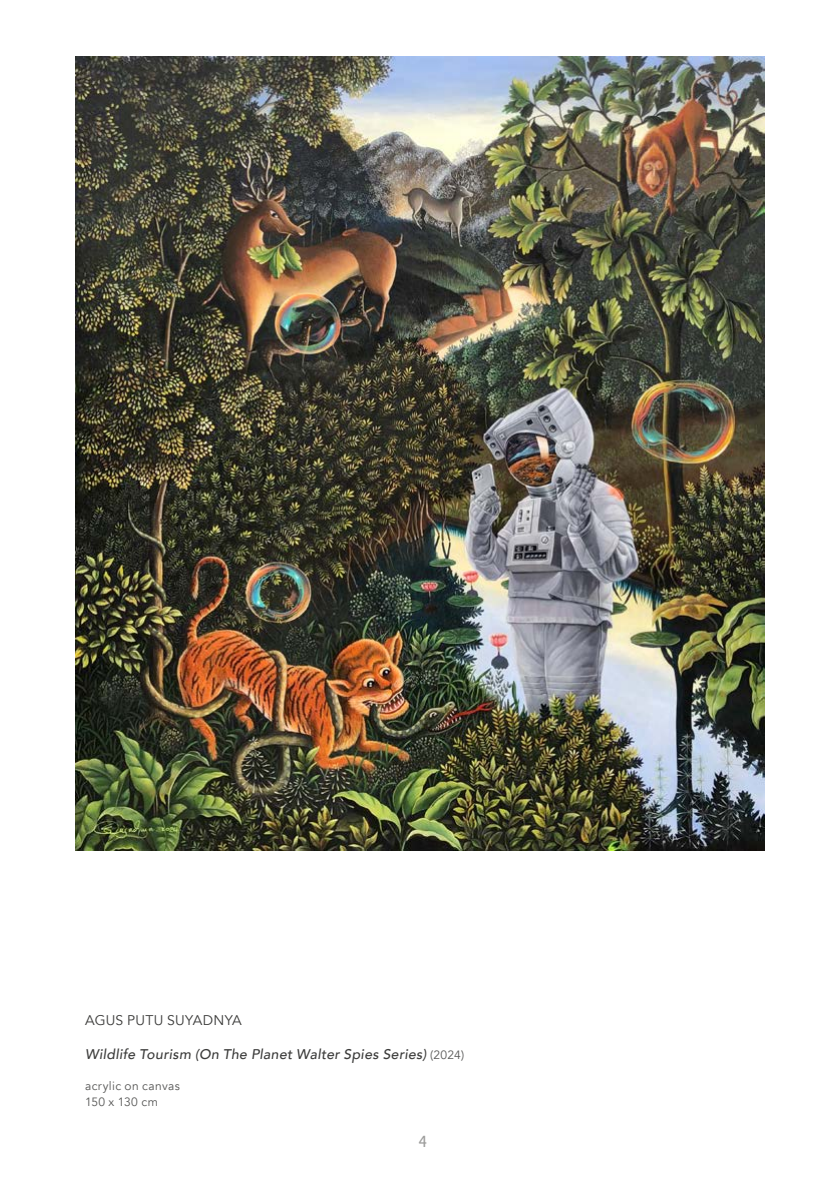
<style>
.page{position:relative;width:840px;height:1191px;background:#fff}
.page>*{position:absolute;margin:0;border:0;box-sizing:border-box;transform-origin:0 0}
.t1{font:500 16px "Lorimer No 2";color:#9d9d9c}
.t2{font:italic 500 14px "Avenir";letter-spacing:.025em;color:#3c3c3b}
.t3{font:14px "Avenir";letter-spacing:.01em;color:#3c3c3b}
.t4{font:12px/15.6px "Avenir";letter-spacing:.03em;color:#575756}
.s1{font-weight:400;font-style:normal;font-size:12px;color:#575756}
</style>
<div class="page">
<img style="left:76px;top:57px;width:688px;height:793px">
<p class="t3" style="left:85px;top:1012px;width:158px">AGUS PUTU SUYADNYA</p>
<p class="t2" style="left:85px;top:1045px;width:380px">Wildlife Tourism (On The Planet Walter Spies Series) <span class="s1">(2024)</span></p>
<p class="t4" style="left:85px;top:1078px;width:96px">acrylic on canvas<br>150 x 130 cm</p>
<p class="t1" style="left:418px;top:1132px;width:9px">4</p>
</div>
